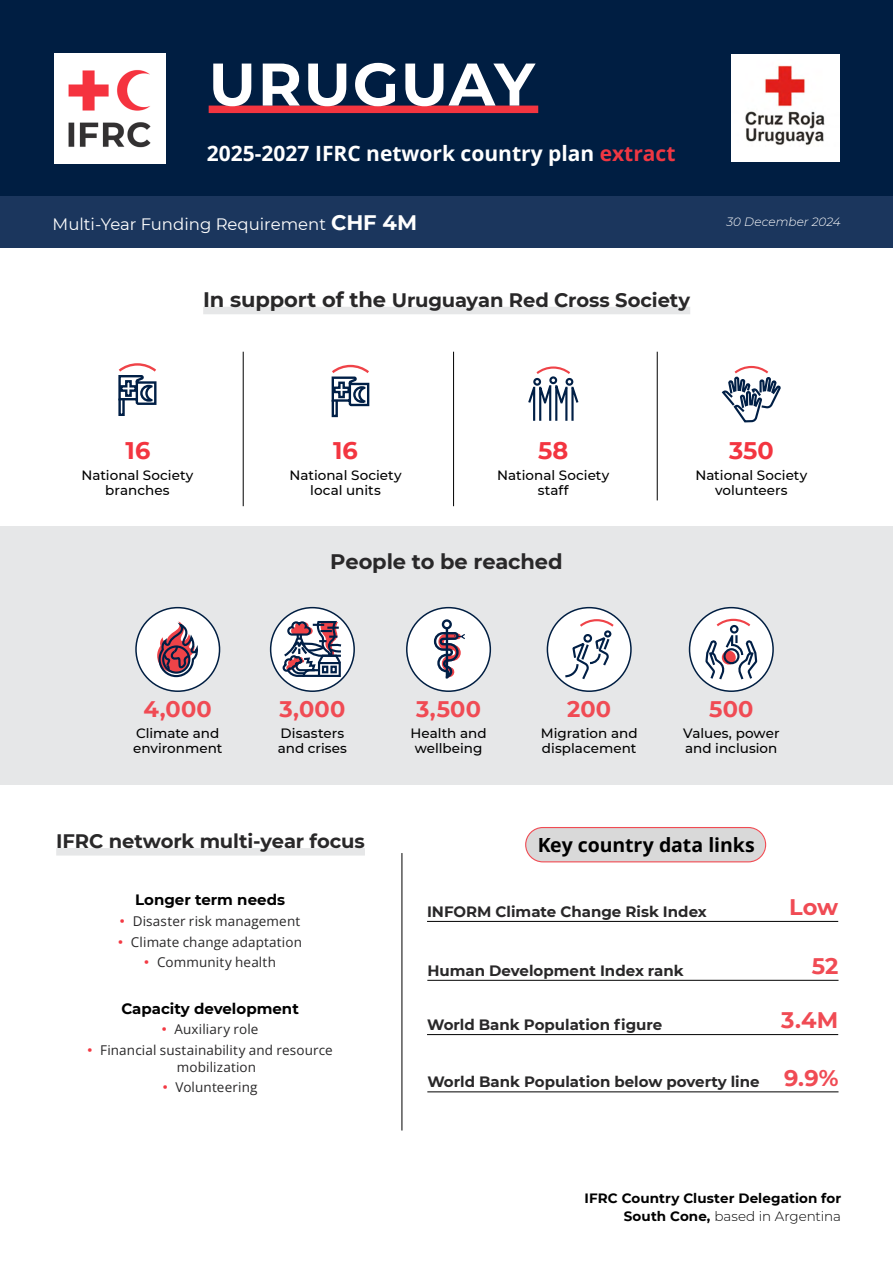
<style>
.page{position:relative;width:893px;height:1263px;background:#fff}
.page>*{position:absolute;margin:0;border:0;box-sizing:border-box;transform-origin:0 0}
.t1{font:700 60px "Montserrat";letter-spacing:.03em;color:#fff}
.t2{font:700 24px "Montserrat";color:#f33540}
.t3{font:700 22.5px "Montserrat";letter-spacing:.005em;color:#f04b54}
.t4{font:700 21px "Open Sans";color:#fff}
.t5{font:700 21px "Montserrat";letter-spacing:-.005em;color:#292829}
.t6{font:700 19.5px "Montserrat";letter-spacing:-.005em;color:#292829}
.t7{font:700 19.5px "Open Sans";letter-spacing:-.005em;color:#000}
.t8{font:16.5px "Montserrat";color:#fff}
.t9{font:700 15px "Montserrat";color:#292829}
.t10{font:700 15px "Montserrat";color:#000}
.t11{font:500 13.5px/15px "Montserrat";color:#000;text-align:center}
.t12{font:13.5px/20.7px "Open Sans";letter-spacing:.01em;color:#292829;text-align:center}
.t13{font:700 13.5px/18px "Montserrat";letter-spacing:.005em;color:#000;text-align:right}
.t14{font:italic 300 12px "Montserrat";letter-spacing:.005em;color:#fff}
.s1{color:#ef3742}
.s2{font-weight:700;font-size:21px}
.s3{font-size:21px}
.s4{font-family:"Montserrat";font-weight:900;color:#f33943}
.s5{font-size:22.5px;color:#f04b54}
.s6{font-weight:300}
</style>
<div class="page">
<div style="left:0;top:0;width:893px;height:208px;background:#001e42"></div>
<div style="left:209px;top:106px;width:329px;height:7px;background:#f33540"></div>
<div style="left:0;top:197px;width:893px;height:51px;background:#1b365d"></div>
<img style="left:54px;top:53px;width:111px;height:111px">
<div style="left:56px;top:848px;width:309px;height:7px;background:#e6e7e8"></div>
<hr style="left:402px;top:853px;width:1px;height:277px;background:#000">
<div style="left:0;top:526px;width:893px;height:259px;background:#e6e7e8"></div>
<div style="left:203px;top:307px;width:487px;height:7px;background:#e6e7e8"></div>
<div style="left:136px;top:608px;width:84px;height:83px;background:#fff;border-radius:50%"></div>
<svg style="left:157px;top:621px;width:41px;height:56px"></svg>
<div style="left:135px;top:607px;width:85px;height:85px;border:2px solid #001e42;border-radius:50%"></div>
<div style="left:271px;top:608px;width:83px;height:83px;background:#fff;border-radius:50%"></div>
<svg style="left:282px;top:621px;width:60px;height:57px"></svg>
<div style="left:270px;top:607px;width:85px;height:85px;border:2px solid #001e42;border-radius:50%"></div>
<div style="left:407px;top:608px;width:83px;height:83px;background:#fff;border-radius:50%"></div>
<div style="left:442px;top:619px;width:10px;height:10px;border:2px solid #001f46;border-radius:50%"></div>
<hr style="left:446px;top:628px;width:2px;height:50px;background:#001f46">
<svg style="left:434px;top:631px;width:31px;height:48px"></svg>
<div style="left:406px;top:607px;width:85px;height:85px;border:2px solid #001e42;border-radius:50%"></div>
<div style="left:547px;top:608px;width:84px;height:83px;background:#fff;border-radius:50%"></div>
<svg style="left:565px;top:619px;width:49px;height:61px"></svg>
<div style="left:547px;top:607px;width:85px;height:85px;border:2px solid #001e42;border-radius:50%"></div>
<div style="left:689px;top:608px;width:84px;height:83px;background:#fff;border-radius:50%"></div>
<svg style="left:705px;top:618px;width:52px;height:62px"></svg>
<div style="left:689px;top:607px;width:85px;height:85px;border:2px solid #001e42;border-radius:50%"></div>
<hr style="left:427px;top:1034px;width:411px;height:1px;background:#000">
<hr style="left:427px;top:921px;width:411px;height:1px;background:#000">
<hr style="left:427px;top:1091px;width:411px;height:1px;background:#000">
<hr style="left:427px;top:980px;width:411px;height:1px;background:#000">
<div style="left:118px;top:397px;width:7px;height:19px;border:2px solid #001f46"></div>
<svg style="left:118px;top:363px;width:39px;height:43px"></svg>
<svg style="left:536px;top:366px;width:34px;height:8px"></svg>
<div style="left:549px;top:376px;width:8px;height:8px;border:2px solid #001f46;border-radius:50%"></div>
<div style="left:533px;top:378px;width:8px;height:8px;border:2px solid #001f46;border-radius:50%"></div>
<div style="left:566px;top:378px;width:7px;height:8px;border:2px solid #001f46;border-radius:50%"></div>
<svg style="left:528px;top:384px;width:51px;height:37px"></svg>
<svg style="left:722px;top:366px;width:59px;height:57px"></svg>
<hr style="left:243px;top:352px;width:1px;height:154px;background:#000">
<hr style="left:453px;top:352px;width:1px;height:154px;background:#000">
<hr style="left:657px;top:352px;width:1px;height:148px;background:#000">
<div style="left:332px;top:399px;width:6px;height:18px;border:2px solid #001f46"></div>
<svg style="left:331px;top:364px;width:39px;height:43px"></svg>
<div style="left:526px;top:827px;width:239px;height:35px;background:#d9d9d9;border-radius:17px"></div>
<div style="left:525px;top:827px;width:241px;height:35px;border:1px solid #f04b53;border-radius:17px"></div>
<img style="left:732px;top:55px;width:107px;height:106px">
<h1 class="t1" style="left:209px;top:41px;width:328px">URUGUAY</h1>
<h3 class="t4" style="left:207px;top:139px;width:470px">2025-2027 IFRC network country plan <span class="s1">extract</span></h3>
<p class="t8" style="left:53px;top:212px;width:366px">Multi-Year Funding Requirement <span class="s2">CHF 4M</span></p>
<h3 class="t6" style="left:203px;top:286px;width:489px"><span class="s3">In support of the</span> Uruguayan Red Cross Society</h3>
<p class="t14" style="left:726px;top:214px;width:116px">30 December 2024</p>
<h2 class="t2" style="left:126px;top:433px;width:26px">16</h2>
<h2 class="t2" style="left:333px;top:433px;width:26px">16</h2>
<h2 class="t2" style="left:538px;top:433px;width:32px">58</h2>
<h2 class="t2" style="left:729px;top:433px;width:46px">350</h2>
<p class="t11" style="left:81px;top:467px;width:114px">National Society branches</p>
<h3 class="t3" style="left:144px;top:693px;width:70px">4,000</h3>
<p class="t11" style="left:133px;top:725px;width:91px;text-align:left">Climate and environment</p>
<p class="t11" style="left:290px;top:467px;width:114px">National Society local units</p>
<p class="t11" style="left:497px;top:467px;width:114px">National Society staff</p>
<h3 class="t5" style="left:330px;top:547px;width:234px">People to be reached</h3>
<p class="t11" style="left:695px;top:467px;width:114px">National Society volunteers</p>
<h3 class="t3" style="left:279px;top:693px;width:67px">3,000</h3>
<p class="t11" style="left:278px;top:725px;width:71px;text-align:left">Disasters and crises</p>
<h3 class="t3" style="left:416px;top:693px;width:66px">3,500</h3>
<p class="t11" style="left:410px;top:725px;width:78px">Health and wellbeing</p>
<h3 class="t3" style="left:567px;top:693px;width:46px">200</h3>
<p class="t11" style="left:541px;top:725px;width:98px;text-align:left">Migration and displacement</p>
<h3 class="t3" style="left:709px;top:693px;width:46px">500</h3>
<p class="t11" style="left:683px;top:725px;width:98px;text-align:left">Values, power and inclusion</p>
<h3 class="t6" style="left:56px;top:827px;width:310px">IFRC network multi-year focus</h3>
<p class="t10" style="left:135px;top:889px;width:151px">Longer term needs</p>
<p class="t12" style="left:118px;top:910px;width:185px"><span class="s4">∙</span> Disaster risk management <span class="s4">∙</span> Climate change adaptation <span class="s4">∙</span> Community health</p>
<p class="t10" style="left:121px;top:997px;width:179px">Capacity development</p>
<p class="t12" style="left:87px;top:1019px;width:247px"><span class="s4">∙</span> Auxiliary role<br><span class="s4">∙</span> Financial sustainability and resource</p>
<p class="t12" style="left:163px;top:1056px;width:96px;text-align:right">mobilization<br><span class="s4">∙</span> Volunteering</p>
<h3 class="t7" style="left:538px;top:832px;width:219px">Key country data links</h3>
<p class="t9" style="left:427px;top:901px;width:281px">INFORM Climate Change Risk Index</p>
<h3 class="t3" style="left:789px;top:891px;width:51px">Low</h3>
<p class="t9" style="left:427px;top:959px;width:258px">Human Development Index rank</p>
<h3 class="t3" style="left:812px;top:950px;width:28px">52</h3>
<p class="t9" style="left:427px;top:1014px;width:237px">World Bank Population figure</p>
<h3 class="t3" style="left:781px;top:1004px;width:58px">3.4M</h3>
<p class="t9" style="left:427px;top:1071px;width:413px">World Bank Population below poverty line <span class="s5">9.9%</span></p>
<p class="t13" style="left:585px;top:1188px;width:258px">IFRC Country Cluster Delegation for<br>South Cone, <span class="s6">based in Argentina</span></p>
</div>
